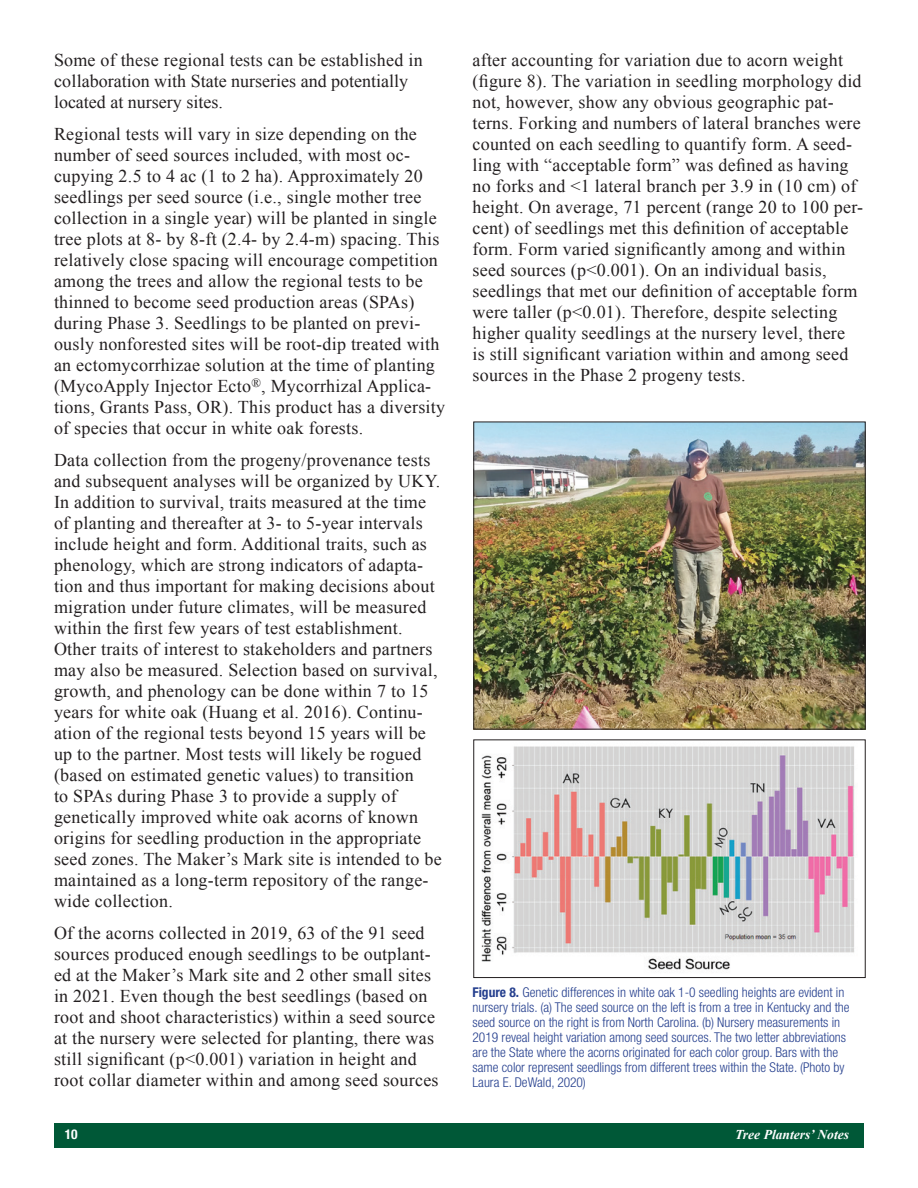
<style>
.page{position:relative;width:918px;height:1188px;background:#fff}
.page>*{position:absolute;margin:0;border:0;box-sizing:border-box;transform-origin:0 0}
.t1{font:18px/21px "Times New Roman";letter-spacing:.015em;color:#231f20}
.t2{font:300 condensed 13.5px/15px "Helvetica Neue LT Std";color:#253f8e}
.t3{font:italic 700 13.5px "Times New Roman";color:#fff}
.t4{font:700 condensed 13.5px "Helvetica Neue LT Std";color:#fff}
.s1{font-weight:700}
</style>
<div class="page">
<div style="left:54px;top:1123px;width:810px;height:25px;background:#005837"></div>
<img style="left:475px;top:424px;width:389px;height:304px">
<div style="left:473px;top:422px;width:393px;height:308px;border:1px solid #231f20"></div>
<img style="left:481px;top:746px;width:374px;height:224px">
<div style="left:473px;top:739px;width:393px;height:239px;border:1px solid #231f20"></div>
<p class="t1" style="left:54px;top:50px;width:370px">Some of these regional tests can be established in collaboration with State nurseries and potentially located at nursery sites.</p>
<p class="t1" style="left:54px;top:123px;width:393px">Regional tests will vary in size depending on the number of seed sources included, with most oc&shy;cupying 2.5 to 4 ac (1 to 2 ha). Approximately 20 seedlings per seed source (i.e., single mother tree collection in a single year) will be planted in single tree plots at 8- by 8-ft (2.4- by 2.4-m) spacing. This relatively close spacing will encourage competition among the trees and allow the regional tests to be thinned to become seed production areas (SPAs) during Phase 3. Seedlings to be planted on previ&shy;ously nonforested sites will be root-dip treated with an ectomycorrhizae solution at the time of planting (MycoApply Injector Ecto<sup>®</sup>, Mycorrhizal Applica&shy;tions, Grants Pass, OR). This product has a diversity of species that occur in white oak forests.</p>
<p class="t1" style="left:54px;top:449px;width:389px">Data collection from the progeny/provenance tests and subsequent analyses will be organized by UKY.<br>In addition to survival, traits measured at the time of planting and thereafter at 3- to 5-year intervals include height and form. Additional traits, such as phenology, which are strong indicators of adapta&shy;tion and thus important for making decisions about migration under future climates, will be measured within the first few years of test establishment.<br>Other traits of interest to stakeholders and partners may also be measured. Selection based on survival, growth, and phenology can be done within 7 to 15 years for white oak (Huang et al. 2016). Continu&shy;ation of the regional tests beyond 15 years will be up to the partner. Most tests will likely be rogued (based on estimated genetic values) to transition<br>to SPAs during Phase 3 to provide a supply of genetically improved white oak acorns of known origins for seedling production in the appropriate seed zones. The Maker’s Mark site is intended to be maintained as a long-term repository of the range&shy;wide collection.</p>
<p class="t1" style="left:54px;top:922px;width:386px">Of the acorns collected in 2019, 63 of the 91 seed sources produced enough seedlings to be outplant&shy;ed at the Maker’s Mark site and 2 other small sites in 2021. Even though the best seedlings (based on root and shoot characteristics) within a seed source at the nursery were selected for planting, there was still significant (p&lt;0.001) variation in height and root collar diameter within and among seed sources</p>
<p class="t1" style="left:472px;top:50px;width:392px">after accounting for variation due to acorn weight (figure 8). The variation in seedling morphology did not, however, show any obvious geographic pat&shy;terns. Forking and numbers of lateral branches were counted on each seedling to quantify form. A seed&shy;ling with “acceptable form” was defined as having no forks and &lt;1 lateral branch per 3.9 in (10 cm) of height. On average, 71 percent (range 20 to 100 per&shy;cent) of seedlings met this definition of acceptable form. Form varied significantly among and within seed sources (p&lt;0.001). On an individual basis, seedlings that met our definition of acceptable form were taller (p&lt;0.01). Therefore, despite selecting higher quality seedlings at the nursery level, there<br>is still significant variation within and among seed sources in the Phase 2 progeny tests.</p>
<p class="t2" style="left:472px;top:984px;width:379px"><span class="s1">Figure 8.</span> Genetic differences in white oak 1-0 seedling heights are evident in nursery trials. (a) The seed source on the left is from a tree in Kentucky and the seed source on the right is from North Carolina. (b) Nursery measurements in 2019 reveal height variation among seed sources. The two letter abbreviations are the State where the acorns originated for each color group. Bars with the same color represent seedlings from different trees within the State. (Photo by Laura E. DeWald, 2020)</p>
<p class="t4" style="left:65px;top:1126px;width:14px">10</p>
<p class="t3" style="left:735px;top:1125px;width:115px">Tree Planters’ Notes</p>
</div>
